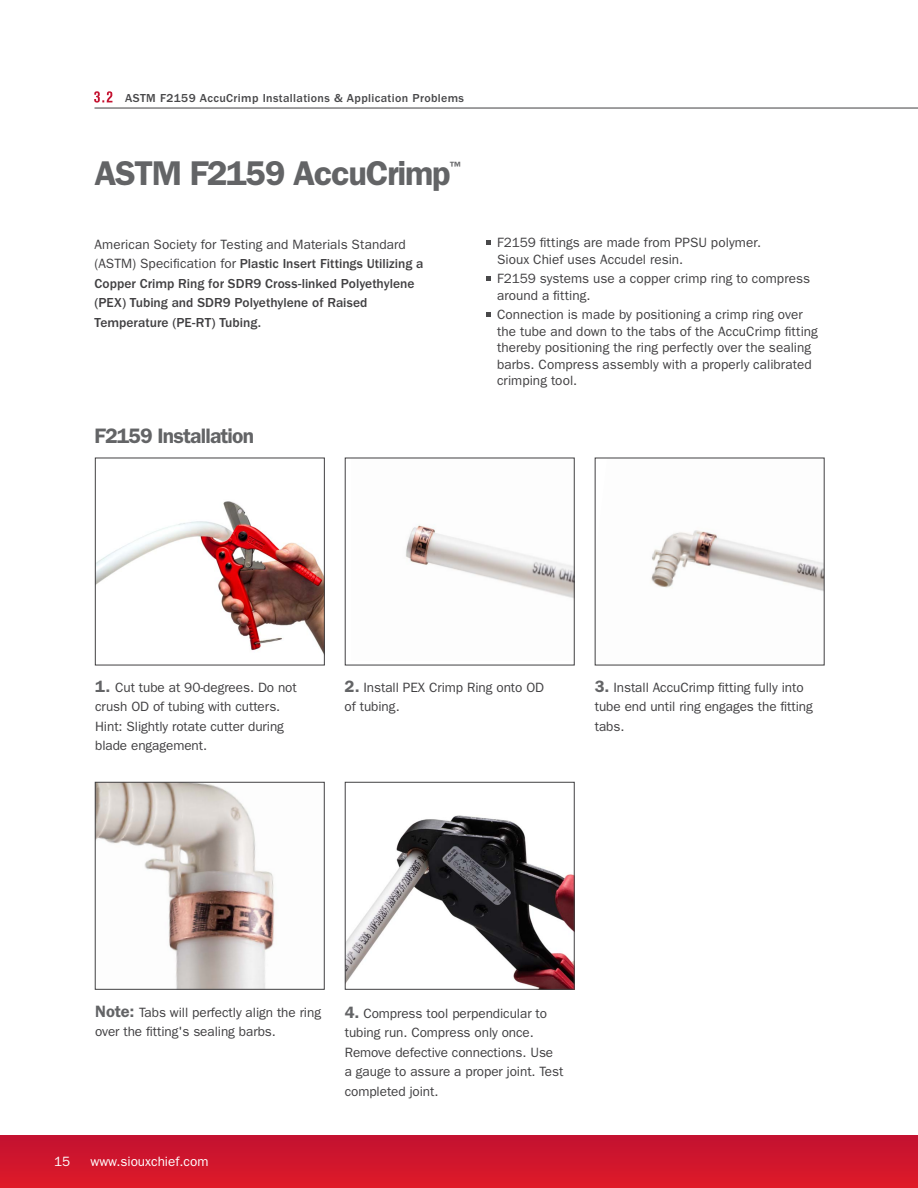
<style>
.page{position:relative;width:918px;height:1188px;background:#fff}
.page>*{position:absolute;margin:0;border:0;box-sizing:border-box;transform-origin:0 0}
.t1{font:600 34.5px "ITC Franklin Gothic Std";letter-spacing:-.04em;color:#636466}
.t2{font:600 21px "ITC Franklin Gothic Std";letter-spacing:-.04em;color:#636466}
.t3{font:13.5px/19.5px "ITC Franklin Gothic Std";letter-spacing:-.005em;color:#414042}
.t4{font:500 13.5px/19.5px "ITC Franklin Gothic Std";color:#414042}
.t5{font:13.5px "ITC Franklin Gothic Std";color:#fff}
.t6{font:500 12px "ITC Franklin Gothic Std";letter-spacing:.03em;color:#48484a}
.t7{font:600 12px "ITC Franklin Gothic Std";color:#636466}
.s1{font-weight:400}
.s2{font-weight:600;font-size:16.5px;color:#636466}
</style>
<div class="page">
<img style="left:651px;top:530px;width:171px;height:61px">
<svg style="left:486px;top:241px;width:4px;height:4px"></svg>
<svg style="left:486px;top:277px;width:4px;height:4px"></svg>
<svg style="left:486px;top:313px;width:4px;height:4px"></svg>
<img style="left:347px;top:815px;width:225px;height:173px">
<div style="left:345px;top:782px;width:229px;height:208px;border:1px solid #414042"></div>
<img style="left:406px;top:525px;width:166px;height:73px">
<img style="left:97px;top:784px;width:178px;height:204px">
<div style="left:95px;top:782px;width:229px;height:208px;border:1px solid #414042"></div>
<img style="left:97px;top:501px;width:226px;height:152px">
<div style="left:95px;top:458px;width:230px;height:207px;border:1px solid #414042"></div>
<hr style="left:94px;top:108px;width:824px;height:1px;background:#414042">
<svg style="left:94px;top:91px;width:18px;height:12px"></svg>
<div style="left:0;top:1136px;width:918px;height:52px;background:linear-gradient(to bottom,#c21231,#df1a28)"></div>
<p class="t6" style="left:125px;top:92px;width:340px">ASTM F2159 AccuCrimp Installations &amp; Application Problems</p>
<h1 class="t1" style="left:94px;top:152px;width:358px">ASTM F2159 AccuCrimp</h1>
<p class="t7" style="left:449px;top:159px;width:13px">™</p>
<p class="t4" style="left:94px;top:235px;width:330px"><span class="s1">American Society for Testing and Materials Standard (ASTM) Specification for</span> Plastic Insert Fittings Utilizing a Copper Crimp Ring for SDR9 Cross-linked Polyethylene (PEX) Tubing and SDR9 Polyethylene of Raised Temperature (PE-RT) Tubing.</p>
<h2 class="t2" style="left:94px;top:424px;width:161px">F2159 Installation</h2>
<p class="t3" style="left:497px;top:234px;width:266px;line-height:16.5px">F2159 fittings are made from PPSU polymer.<br>Sioux Chief uses Accudel resin.</p>
<p class="t3" style="left:497px;top:270px;width:315px;line-height:16.5px">F2159 systems use a copper crimp ring to compress around a fitting.</p>
<p class="t3" style="left:497px;top:306px;width:323px;line-height:16.5px">Connection is made by positioning a crimp ring over the tube and down to the tabs of the AccuCrimp fitting thereby positioning the ring perfectly over the sealing barbs. Compress assembly with a properly calibrated crimping tool.</p>
<p class="t3" style="left:95px;top:678px;width:203px"><span class="s2">1.</span> Cut tube at 90-degrees. Do not crush OD of tubing with cutters.<br>Hint: Slightly rotate cutter during blade engagement.</p>
<p class="t3" style="left:345px;top:678px;width:201px"><span class="s2">2.</span> Install PEX Crimp Ring onto OD of tubing.</p>
<p class="t3" style="left:595px;top:678px;width:220px"><span class="s2">3.</span> Install AccuCrimp fitting fully into tube end until ring engages the fitting tabs.</p>
<p class="t3" style="left:95px;top:1003px;width:228px"><span class="s2">Note:</span> Tabs will perfectly align the ring over the fitting's sealing barbs.</p>
<p class="t5" style="left:54px;top:1154px;width:18px">15</p>
<p class="t5" style="left:90px;top:1154px;width:119px">www.siouxchief.com</p>
<p class="t3" style="left:345px;top:1004px;width:220px"><span class="s2">4.</span> Compress tool perpendicular to tubing run. Compress only once.<br>Remove defective connections. Use a gauge to assure a proper joint. Test completed joint.</p>
</div>
